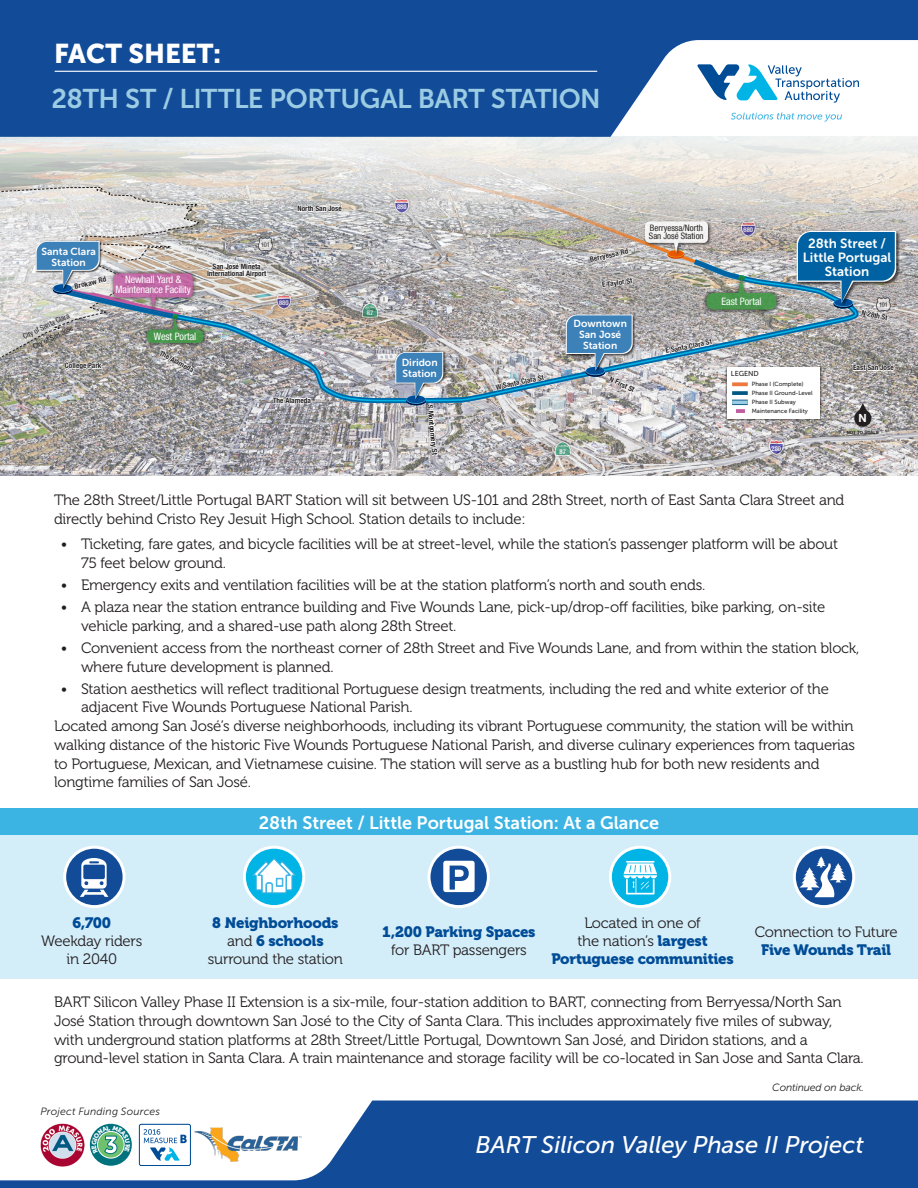
<style>
.page{position:relative;width:918px;height:1188px;background:#fff}
.page>*{position:absolute;margin:0;border:0;box-sizing:border-box;transform-origin:0 0}
.t1{font:27px/45px "Museo Sans 700";letter-spacing:-.015em;color:#9bcce3}
.t2{font:italic 24px "Museo Sans 500";color:#fff}
.t3{font:18px "Museo Sans 700";color:#fff}
.Paragraph_Style{font:15px/18.8px "Museo 300";letter-spacing:-.015em;color:#231f20}
.Paragraph_Style-2{font:15px/18px "Museo 900";letter-spacing:-.015em;color:#004c97;text-align:center}
.t4{font:13.2px/14.2px "Museo Sans 700";color:#fff;text-align:center}
.t5{font:700 11.1px "Helvetica Neue LT Com";color:#fff}
.Paragraph_Style-3{font:italic 10.5px "Museo Sans 300";letter-spacing:.005em;color:#231f20}
.Paragraph_Style-4{font:italic 10.5px "Museo Sans 300";letter-spacing:-.015em;color:#231f20}
.t6{font:10.2px/10.9px "Museo Sans 700";color:#fff;text-align:center}
.t7{font:condensed 10.2px/9.6px "Helvetica Neue LT Com";letter-spacing:-.01em;color:#fff;text-align:center}
.t8{font:condensed 8.85px/8.9px "Helvetica Neue LT Com";color:#231f20}
.t9{font:700 condensed 7.35px/7.4px "Helvetica Neue LT Com";color:#231f20;text-align:center}
.t10{font:condensed 7.35px "Helvetica Neue LT Com";color:#231f20}
.t11{font:7.2px "Museo Sans 500";color:#231f20}
.t12{font:700 condensed 6.6px "Helvetica Neue LT Com";color:#fff}
.t13{font:700 condensed 6.6px "Helvetica Neue LT Com";letter-spacing:-.04em;color:#231f20}
.t14{font:6px/8.9px "Museo Sans 500";color:#231f20}
.t15{font:700 4.35px "Helvetica Neue LT Com";color:#231f20}
.s1{font-family:"Museo Sans 900";color:#fff}
.s2{font-family:"Museo 900";color:#004c97}
.s3{font-family:"Museo 300";color:#231f20}
</style>
<div class="page">
<div style="left:0;top:0;width:918px;height:136px;background:#124c98"></div>
<div style="left:0;top:828px;width:918px;height:151px;background:#d3edf9"></div>
<svg style="left:0;top:1101px;width:918px;height:87px;fill:#124c98"></svg>
<hr style="left:55px;top:71px;width:542px;height:1px;background:#fff">
<div style="left:0;top:808px;width:918px;height:27px;background:#3bb4e4"></div>
<div style="left:65px;top:847px;width:59px;height:60px;background:#124c98;border-radius:50%"></div>
<div style="left:63px;top:846px;width:63px;height:62px;border:3px solid #fff;border-radius:50%"></div>
<svg style="left:80px;top:858px;width:28px;height:39px"></svg>
<svg style="left:244px;top:847px;width:60px;height:60px"></svg>
<div style="left:243px;top:846px;width:62px;height:62px;border:3px solid #fff;border-radius:50%"></div>
<svg style="left:251px;top:858px;width:46px;height:36px"></svg>
<svg style="left:794px;top:847px;width:60px;height:60px"></svg>
<div style="left:793px;top:846px;width:62px;height:62px;border:3px solid #fff;border-radius:50%"></div>
<svg style="left:799px;top:856px;width:48px;height:41px"></svg>
<svg style="left:610px;top:847px;width:60px;height:60px;fill:#00b5e6"></svg>
<div style="left:609px;top:846px;width:62px;height:62px;border:3px solid #fff;border-radius:50%"></div>
<hr style="left:626px;top:861px;width:29px;height:2px;background:#fff">
<svg style="left:624px;top:863px;width:33px;height:31px"></svg>
<img style="left:0;top:157px;width:918px;height:319px">
<img style="left:0;top:136px;width:339px;height:21px">
<img style="left:60px;top:261px;width:279px;height:140px">
<div style="left:274px;top:292px;width:20px;height:20px;background:#231f20;opacity:.5"></div>
<svg style="left:276px;top:293px;width:16px;height:17px"></svg>
<div style="left:767px;top:437px;width:19px;height:20px;background:#231f20;opacity:.5"></div>
<svg style="left:769px;top:439px;width:15px;height:16px"></svg>
<svg style="left:257px;top:237px;width:17px;height:15px"></svg>
<div style="left:553px;top:439px;width:20px;height:19px;background:#231f20;opacity:.5"></div>
<svg style="left:554px;top:441px;width:17px;height:18px"></svg>
<div style="left:724px;top:365px;width:98px;height:56px;background:#231f20;opacity:.6"></div>
<div style="left:727px;top:367px;width:93px;height:52px;background:#fff"></div>
<div style="left:143px;top:314px;width:65px;height:33px;background:#231f20;opacity:.75"></div>
<img style="left:0;top:187px;width:203px;height:174px">
<div style="left:854px;top:410px;width:17px;height:17px;background:#231f20;border-radius:50%"></div>
<svg style="left:429px;top:847px;width:59px;height:60px;fill:#124c98"></svg>
<div style="left:427px;top:846px;width:63px;height:62px;border:3px solid #fff;border-radius:50%"></div>
<svg style="left:443px;top:861px;width:32px;height:31px"></svg>
<svg style="left:339px;top:40px;width:579px;height:377px"></svg>
<svg style="left:139px;top:1124px;width:52px;height:42px"></svg>
<img style="left:195px;top:1128px;width:106px;height:34px">
<img style="left:40px;top:1123px;width:44px;height:44px">
<svg style="left:90px;top:1124px;width:42px;height:42px"></svg>
<svg style="left:98px;top:1131px;width:26px;height:27px"></svg>
<div style="left:97px;top:1131px;width:28px;height:28px;border:1px solid #fff;border-radius:50%"></div>
<svg style="left:91px;top:1125px;width:39px;height:29px"></svg>
<h1 class="t1" style="left:52px;top:31px;width:551px"><span class="s1">FACT SHEET:<br></span>28TH ST / LITTLE PORTUGAL BART STATION</h1>
<p class="t9" style="left:298px;top:205px;width:46px">North San José</p>
<p class="t12" style="left:397px;top:203px;width:11px">880</p>
<p class="t6" style="left:41px;top:246px;width:56px">Santa Clara<br>Station</p>
<p class="t9" style="left:74px;top:283px;width:34px;rotate:-13deg">Brokaw Rd</p>
<p class="t7" style="left:116px;top:275px;width:77px">Newhall Yard &amp;<br>Maintenance Facility</p>
<p class="t13" style="left:261px;top:241px;width:11px">101</p>
<p class="t9" style="left:207px;top:262px;width:61px">San José Mineta<br>International Airport</p>
<p class="t9" style="left:589px;top:256px;width:40px;rotate:-12deg">Berryessa Rd</p>
<p class="t9" style="left:601px;top:281px;width:32px;rotate:-8deg">E Taylor St</p>
<p class="t8" style="left:649px;top:223px;width:56px">Berryessa/North<br>San José Station</p>
<p class="t12" style="left:744px;top:226px;width:11px">680</p>
<p class="t4" style="left:803px;top:236px;width:90px">28th Street /<br>Little Portugal<br>Station</p>
<p class="t12" style="left:279px;top:299px;width:11px">880</p>
<p class="t7" style="left:721px;top:296px;width:42px">East Portal</p>
<p class="t13" style="left:879px;top:301px;width:11px">101</p>
<p class="t10" style="left:22px;top:333px;width:52px;rotate:-26deg">City of Santa Clara</p>
<p class="t10" style="left:31px;top:343px;width:45px;rotate:-26deg">City of San Jose</p>
<p class="t9" style="left:65px;top:362px;width:38px">College Park</p>
<p class="t7" style="left:154px;top:331px;width:44px">West Portal</p>
<p class="t9" style="left:162px;top:349px;width:40px;rotate:28deg">The Alameda</p>
<p class="t9" style="left:273px;top:397px;width:40px;rotate:-1deg">The Alameda</p>
<p class="t12" style="left:367px;top:309px;width:8px">87</p>
<p class="t6" style="left:402px;top:357px;width:37px;text-align:left">Diridon<br>Station</p>
<p class="t9" style="left:434px;top:405px;width:52px;rotate:84deg">S Montgomery St</p>
<p class="t9" style="left:495px;top:384px;width:50px;rotate:-12deg">W Santa Clara St</p>
<p class="t6" style="left:573px;top:318px;width:55px">Downtown<br>San José<br>Station</p>
<p class="t9" style="left:612px;top:375px;width:28px;rotate:25deg">N First St</p>
<p class="t12" style="left:560px;top:447px;width:8px">87</p>
<p class="t9" style="left:665px;top:347px;width:48px;rotate:-12deg">E Santa Clara St</p>
<p class="t11" style="left:731px;top:370px;width:29px">LEGEND</p>
<p class="t14" style="left:752px;top:380px;width:62px">Phase I (Complete)<br>Phase II Ground-Level<br>Phase II Subway<br>Maintenance Facility</p>
<p class="t12" style="left:772px;top:444px;width:11px">280</p>
<p class="t9" style="left:862px;top:309px;width:28px;rotate:13deg">N 28th St</p>
<p class="t9" style="left:853px;top:364px;width:42px">East San José</p>
<p class="t5" style="left:858px;top:411px;width:10px">N</p>
<p class="t15" style="left:847px;top:430px;width:34px">NOT TO SCALE</p>
<p class="Paragraph_Style" style="left:54px;top:491px;width:792px">The 28th Street/Little Portugal BART Station will sit between US-101 and 28th Street, north of East Santa Clara Street and directly behind Cristo Rey Jesuit High School. Station details to include:</p>
<p class="Paragraph_Style" style="left:81px;top:535px;width:759px;text-indent:-20px">• Ticketing, fare gates, and bicycle facilities will be at street-level, while the station’s passenger platform will be about<br>75 feet below ground.</p>
<p class="Paragraph_Style" style="left:61px;top:576px;width:646px">• Emergency exits and ventilation facilities will be at the station platform’s north and south ends.</p>
<p class="Paragraph_Style" style="left:81px;top:598px;width:746px;text-indent:-20px">• A plaza near the station entrance building and Five Wounds Lane, pick-up/drop-off facilities, bike parking, on-site vehicle parking, and a shared-use path along 28th Street.</p>
<p class="Paragraph_Style" style="left:81px;top:639px;width:780px;text-indent:-20px">• Convenient access from the northeast corner of 28th Street and Five Wounds Lane, and from within the station block, where future development is planned.</p>
<p class="Paragraph_Style" style="left:81px;top:679px;width:750px;text-indent:-20px">• Station aesthetics will reflect traditional Portuguese design treatments, including the red and white exterior of the adjacent Five Wounds Portuguese National Parish.</p>
<p class="Paragraph_Style" style="left:54px;top:717px;width:803px">Located among San José’s diverse neighborhoods, including its vibrant Portuguese community, the station will be within walking distance of the historic Five Wounds Portuguese National Parish, and diverse culinary experiences from taquerias to Portuguese, Mexican, and Vietnamese cuisine. The station will serve as a bustling hub for both new residents and longtime families of San José.</p>
<h2 class="t3" style="left:259px;top:812px;width:402px">28th Street / Little Portugal Station: At a Glance</h2>
<p class="Paragraph_Style" style="left:41px;top:915px;width:103px;line-height:18px;text-align:center"><span class="s2">6,700<br></span>Weekday riders in 2040</p>
<p class="Paragraph_Style-2" style="left:208px;top:914px;width:137px">8 Neighborhoods <span class="s3">and</span> 6 schools <span class="s3">surround the station</span></p>
<p class="Paragraph_Style-2" style="left:382px;top:923px;width:155px">1,200 Parking Spaces <span class="s3">for BART passengers</span></p>
<p class="Paragraph_Style-2" style="left:551px;top:914px;width:184px"><span class="s3">Located in one of<br>the nation’s</span> largest<br>Portuguese communities</p>
<p class="Paragraph_Style" style="left:755px;top:924px;width:144px;line-height:18px;text-align:center">Connection to Future<br><span class="s2">Five Wounds Trail</span></p>
<p class="Paragraph_Style" style="left:54px;top:993px;width:811px">BART Silicon Valley Phase II Extension is a six-mile, four-station addition to BART, connecting from Berryessa/North San José Station through downtown San José to the City of Santa Clara. This includes approximately five miles of subway, with underground station platforms at 28th Street/Little Portugal, Downtown San José, and Diridon stations, and a ground-level station in Santa Clara. A train maintenance and storage facility will be co-located in San Jose and Santa Clara.</p>
<p class="Paragraph_Style-3" style="left:40px;top:1106px;width:121px">Project Funding Sources</p>
<p class="Paragraph_Style-4" style="left:772px;top:1082px;width:93px">Continued on back.</p>
<h3 class="t2" style="left:475px;top:1132px;width:390px">BART Silicon Valley Phase II Project</h3>
</div>
